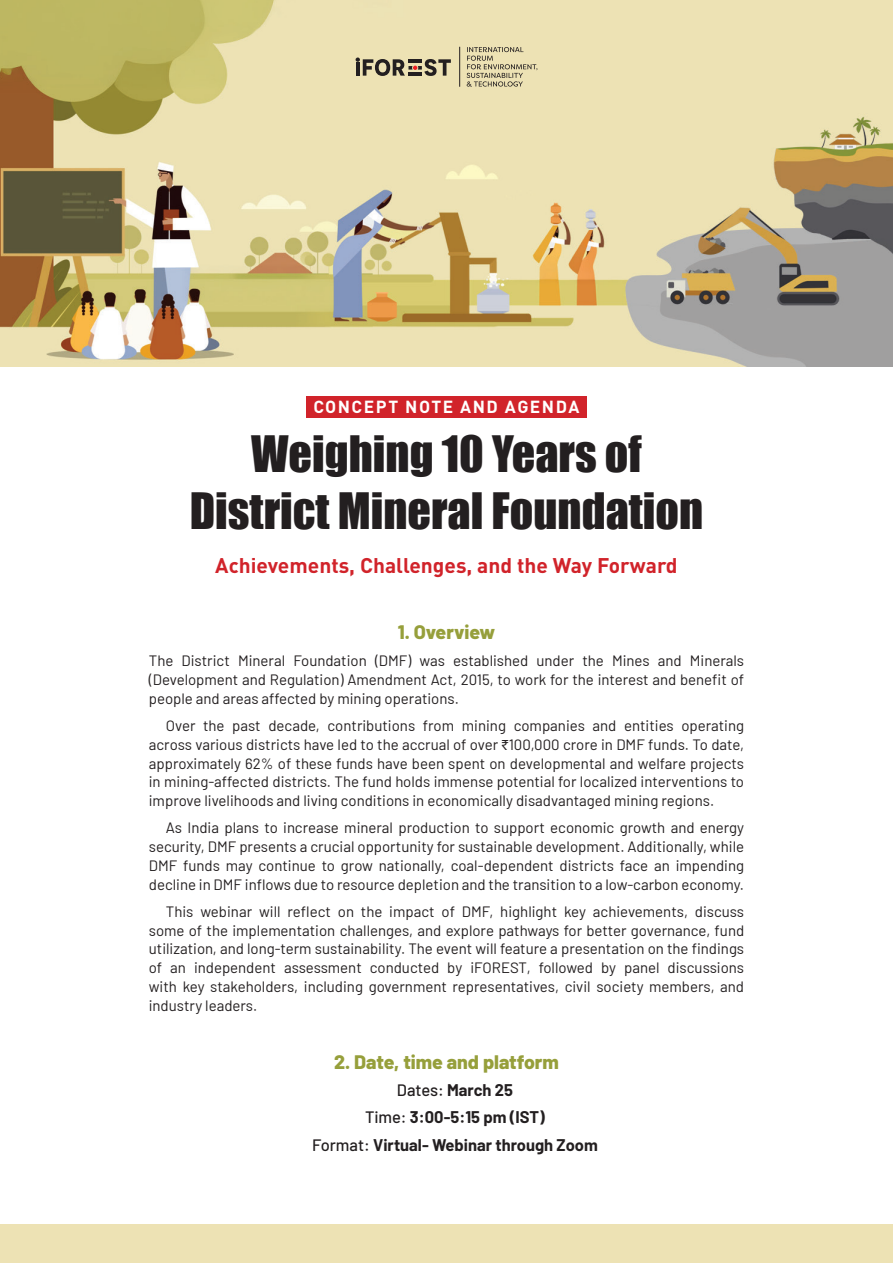
<style>
.page{position:relative;width:893px;height:1263px;background:#fff}
.page>*{position:absolute;margin:0;border:0;box-sizing:border-box;transform-origin:0 0}
.t1{font:46.05px/57.6px "Impact";color:#231f20;text-align:center}
.t2{font:700 21px "DIN Pro";color:#d1232a}
.t3{font:800 19.5px "Barlow";color:#969f3b}
.t4{font:700 17.25px "DIN Pro";letter-spacing:.09em;color:#fff}
.t5{font:700 16.5px/27.3px "Barlow";color:#231f20;text-align:center}
.t6{font:15px/18.8px "Barlow";color:#231f20;text-align:justify}
.s1{font-family:"ITF Rupee"}
.s2{font-weight:500}
</style>
<div class="page">
<img style="left:0;top:0;width:893px;height:367px">
<div style="left:306px;top:396px;width:281px;height:21px;background:#d1232a"></div>
<svg style="left:356px;top:58px;width:95px;height:18px;background:#8c836b"></svg>
<svg style="left:467px;top:47px;width:70px;height:40px;background:#cbc19b"></svg>
<hr style="left:459px;top:47px;width:1px;height:40px;background:#231f20">
<div style="left:0;top:1225px;width:893px;height:38px;background:#ede2b4"></div>
<p class="t4" style="left:313px;top:395px;width:268px">CONCEPT NOTE AND AGENDA</p>
<h1 class="t1" style="left:190px;top:425px;width:515px">Weighing 10 Years of<br>District Mineral Foundation</h1>
<h2 class="t2" style="left:215px;top:551px;width:464px">Achievements, Challenges, and the Way Forward</h2>
<h3 class="t3" style="left:398px;top:617px;width:99px">1. Overview</h3>
<p class="t6" style="left:149px;top:650px;width:597px">The District Mineral Foundation (DMF) was established under the Mines and Minerals (Development and Regulation) Amendment Act, 2015, to work for the interest and benefit of people and areas affected by mining operations.</p>
<p class="t6" style="left:149px;top:715px;width:597px;text-indent:17px">Over the past decade, contributions from mining companies and entities operating across various districts have led to the accrual of over <span class="s1">I</span>100,000 crore in DMF funds. To date, approximately 62% of these funds have been spent on developmental and welfare projects in mining-affected districts. The fund holds immense potential for localized interventions to improve livelihoods and living conditions in economically disadvantaged mining regions.</p>
<p class="t6" style="left:149px;top:817px;width:597px;text-indent:17px">As India plans to increase mineral production to support economic growth and energy security, DMF presents a crucial opportunity for sustainable development. Additionally, while DMF funds may continue to grow nationally, coal-dependent districts face an impending decline in DMF inflows due to resource depletion and the transition to a low-carbon economy.</p>
<p class="t6" style="left:149px;top:901px;width:597px;text-indent:17px">This webinar will reflect on the impact of DMF, highlight key achievements, discuss some of the implementation challenges, and explore pathways for better governance, fund utilization, and long-term sustainability. The event will feature a presentation on the findings of an independent assessment conducted by iFOREST, followed by panel discussions with key stakeholders, including government representatives, civil society members, and industry leaders.</p>
<h3 class="t3" style="left:334px;top:1047px;width:226px">2. Date, time and platform</h3>
<p class="t5" style="left:312px;top:1075px;width:287px"><span class="s2">Dates:</span> March 25<br><span class="s2">Time:</span> 3:00-5:15 pm (IST)<br><span class="s2">Format:</span> Virtual- Webinar through Zoom</p>
</div>
